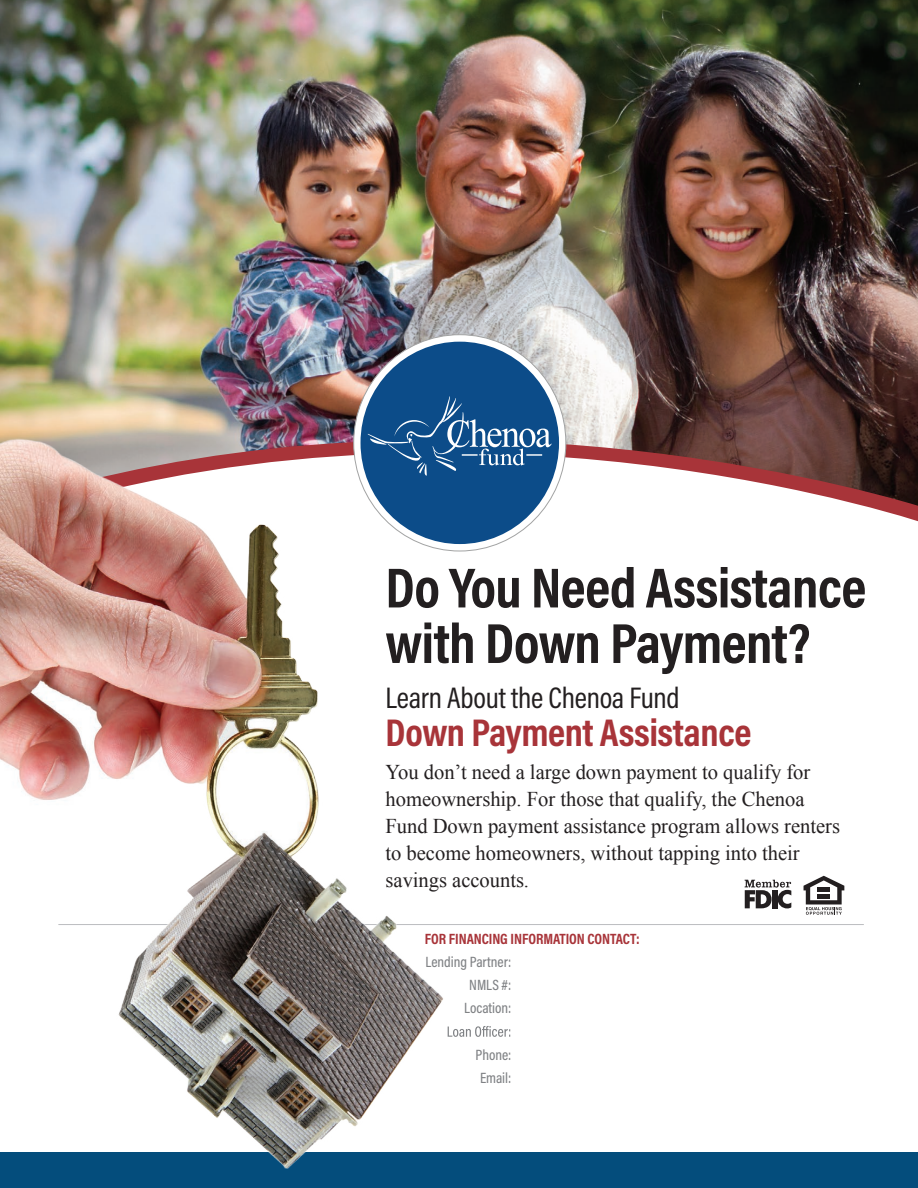
<style>
.page{position:relative;width:918px;height:1188px;background:#fff}
.page>*{position:absolute;margin:0;border:0;box-sizing:border-box;transform-origin:0 0}
.t1{font:700 57px/55.5px "Acumin Pro Cond";letter-spacing:-.015em;color:#231f20}
.t2{font:700 39px "Acumin Pro Cond";letter-spacing:-.01em;color:#a83439}
.t3{font:30px "Acumin Pro Cond";letter-spacing:-.01em;color:#231f20}
.t4{font:21px/27px "Times New Roman";color:#231f20}
.t5{font:500 15px/23.2px "Acumin Pro Cond";letter-spacing:-.005em;color:#808285;text-align:right}
.t6{font:700 15px "Acumin Pro Cond";letter-spacing:-.005em;color:#a83439}
</style>
<div class="page">
<hr style="left:58px;top:924px;width:806px;height:1px;background:#bcbdc0">
<img style="left:0;top:0;width:918px;height:506px">
<svg style="left:354px;top:335px;width:212px;height:216px"></svg>
<div style="left:361px;top:342px;width:198px;height:202px;background:#0c4c89;border-radius:50%"></div>
<svg style="left:368px;top:396px;width:183px;height:74px"></svg>
<div style="left:0;top:1152px;width:918px;height:36px;background:#044d7c"></div>
<img style="left:0;top:418px;width:456px;height:751px">
<svg style="left:448px;top:1026px;width:62px;height:11px"></svg>
<svg style="left:745px;top:880px;width:46px;height:28px"></svg>
<div style="left:772px;top:890px;width:5px;height:18px;background:#231f20"></div>
<svg style="left:804px;top:876px;width:40px;height:39px"></svg>
<div style="left:817px;top:887px;width:13px;height:5px;background:#231f20"></div>
<hr style="left:817px;top:894px;width:13px;height:4px;background:#231f20">
<h1 class="t1" style="left:385px;top:559px;width:482px">Do You Need Assistance with Down Payment?</h1>
<h3 class="t3" style="left:386px;top:679px;width:296px">Learn About the Chenoa Fund</h3>
<h2 class="t2" style="left:386px;top:707px;width:368px">Down Payment Assistance</h2>
<p class="t4" style="left:386px;top:758px;width:456px">You don’t need a large down payment to qualify for homeownership. For those that qualify, the Chenoa Fund Down payment assistance program allows renters to become homeowners, without tapping into their savings accounts.</p>
<p class="t6" style="left:425px;top:929px;width:216px">FOR FINANCING INFORMATION CONTACT:</p>
<p class="t5" style="left:426px;top:950px;width:87px">Lending Partner:<br>NMLS #:<br>Location:</p>
<p class="t5" style="left:476px;top:1043px;width:37px;text-align:left">Phone:<br>Email:</p>
</div>
